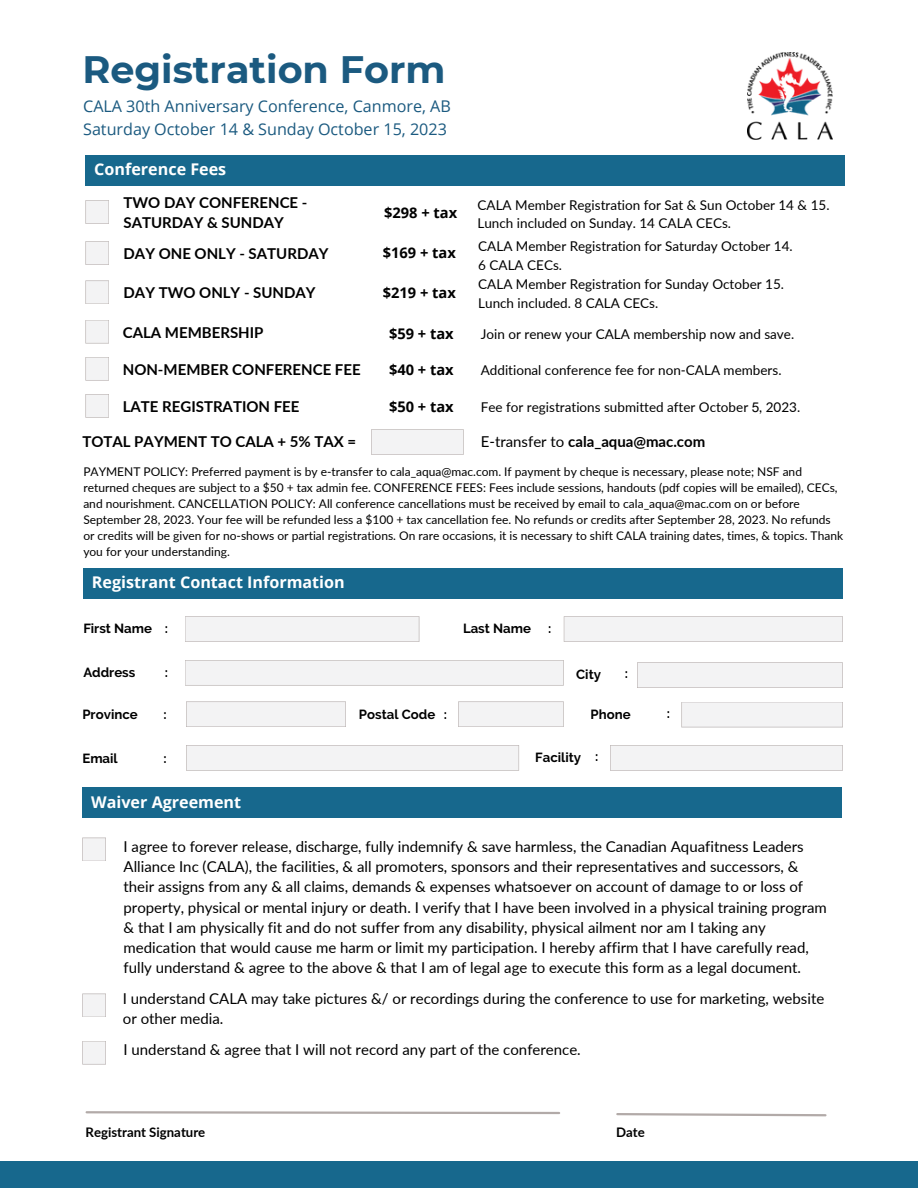
<style>
.page{position:relative;width:918px;height:1188px;background:#fff}
.page>*{position:absolute;margin:0;border:0;box-sizing:border-box;transform-origin:0 0}
.t1{font:700 38.1px "Montserrat";color:#1b5a80}
.t2{font:16.2px "Open Sans";color:#1b5a80}
.t3{font:700 16.2px "Open Sans";color:#fff}
.t4{font:15px/20.2px "Lato";color:#000}
.t5{font:700 15px/20.2px "Lato";color:#000}
.t6{font:700 14.7px "Open Sans";color:#000}
.t7{font:13.5px/19px "Lato";color:#000}
.t8{font:700 13.2px "Raleway";color:#000}
.t9{font:700 13.2px "Lato";color:#000}
.t10{font:12px/16px "Lato";color:#000}
.s1{font-family:"Arial"}
.s2{font-weight:400}
</style>
<div class="page">
<div style="left:0;top:1161px;width:918px;height:27px;background:#17688d"></div>
<div style="left:82px;top:787px;width:760px;height:30px;background:#17688d"></div>
<svg style="left:86px;top:200px;width:23px;height:24px"></svg>
<svg style="left:86px;top:241px;width:23px;height:24px"></svg>
<div style="left:83px;top:569px;width:760px;height:30px;background:#17688d"></div>
<svg style="left:86px;top:281px;width:23px;height:23px"></svg>
<svg style="left:86px;top:320px;width:23px;height:23px"></svg>
<svg style="left:185px;top:660px;width:379px;height:26px"></svg>
<svg style="left:637px;top:662px;width:206px;height:26px"></svg>
<div style="left:186px;top:702px;width:160px;height:25px;background:#f3f3f4"></div>
<div style="left:458px;top:702px;width:106px;height:25px;background:#f3f3f4"></div>
<svg style="left:564px;top:616px;width:279px;height:26px"></svg>
<svg style="left:185px;top:616px;width:234px;height:26px"></svg>
<svg style="left:85px;top:1111px;width:475px;height:4px"></svg>
<img style="left:747px;top:53px;width:86px;height:86px">
<svg style="left:86px;top:357px;width:23px;height:24px"></svg>
<svg style="left:681px;top:702px;width:162px;height:25px"></svg>
<svg style="left:186px;top:745px;width:333px;height:26px"></svg>
<svg style="left:610px;top:745px;width:233px;height:26px"></svg>
<svg style="left:82px;top:838px;width:24px;height:23px"></svg>
<svg style="left:82px;top:994px;width:24px;height:23px"></svg>
<svg style="left:82px;top:1041px;width:24px;height:23px"></svg>
<svg style="left:616px;top:1113px;width:211px;height:4px"></svg>
<svg style="left:86px;top:394px;width:23px;height:24px"></svg>
<svg style="left:371px;top:429px;width:93px;height:26px"></svg>
<div style="left:86px;top:156px;width:759px;height:30px;background:#17688d"></div>
<p class="t1" style="left:82px;top:46px;width:365px">Registration Form</p>
<p class="t2" style="left:83px;top:95px;width:369px">CALA 30th Anniversary Conference, Canmore, AB</p>
<p class="t2" style="left:83px;top:117px;width:365px">Saturday October 14 &amp; Sunday October 15, 2023</p>
<p class="t3" style="left:94px;top:158px;width:134px">Conference Fees</p>
<p class="t5" style="left:124px;top:192px;width:185px">TWO DAY CONFERENCE -<br>SATURDAY &amp; SUNDAY</p>
<p class="t5" style="left:124px;top:243px;width:206px">DAY ONE ONLY - SATURDAY</p>
<p class="t5" style="left:124px;top:282px;width:194px">DAY TWO ONLY - SUNDAY</p>
<p class="t5" style="left:123px;top:322px;width:142px">CALA MEMBERSHIP</p>
<p class="t5" style="left:123px;top:359px;width:239px">NON-MEMBER CONFERENCE FEE</p>
<p class="t6" style="left:384px;top:202px;width:75px">$298 + tax</p>
<p class="t6" style="left:383px;top:243px;width:75px">$169 + tax</p>
<p class="t6" style="left:383px;top:282px;width:75px">$219 + tax</p>
<p class="t6" style="left:389px;top:323px;width:66px">$59 + tax</p>
<p class="t6" style="left:389px;top:359px;width:66px">$40 + tax</p>
<p class="t5" style="left:123px;top:396px;width:178px">LATE REGISTRATION FEE</p>
<p class="t6" style="left:389px;top:396px;width:66px">$50 + tax</p>
<p class="t5" style="left:82px;top:431px;width:275px">TOTAL PAYMENT TO CALA + 5% TAX =</p>
<p class="t7" style="left:478px;top:195px;width:353px;line-height:18px">CALA Member Registration for Sat &amp; Sun October 14 &amp; 15.<br>Lunch included on Sunday. 14 CALA CECs.</p>
<p class="t7" style="left:478px;top:236px;width:316px">CALA Member Registration for Saturday October 14.<br>6 CALA CECs.<br>CALA Member Registration for Sunday October 15.<br>Lunch included. 8 CALA CECs.</p>
<p class="t7" style="left:481px;top:324px;width:315px">Join or renew your CALA membership now and save.</p>
<p class="t7" style="left:481px;top:360px;width:302px">Additional conference fee for non-CALA members.</p>
<p class="t7" style="left:481px;top:397px;width:321px">Fee for registrations submitted after October <span class="s1">5</span>, 2023.</p>
<p class="t5" style="left:481px;top:431px;width:226px"><span class="s2">E-transfer to</span> cala_aqua@mac.com</p>
<p class="t10" style="left:83px;top:463px;width:761px">PAYMENT POLICY: Preferred payment is by e-transfer to cala_aqua@mac.com. If payment by cheque is necessary, please note; NSF and returned cheques are subject to a $50 + tax admin fee. CONFERENCE FEES: Fees include sessions, handouts (pdf copies will be emailed), CECs, and nourishment. CANCELLATION POLICY: All conference cancellations must be received by email to cala_aqua@mac.com on or before September 28, 2023. Your fee will be refunded less a $100 + tax cancellation fee. No refunds or credits after September 28, 2023. No refunds or credits will be given for no-shows or partial registrations. On rare occasions, it is necessary to shift CALA training dates, times, &amp; topics. Thank you for your understanding.</p>
<p class="t3" style="left:92px;top:571px;width:254px">Registrant Contact Information</p>
<p class="t8" style="left:83px;top:621px;width:70px">First Name</p>
<p class="t8" style="left:83px;top:664px;width:54px">Address</p>
<p class="t8" style="left:576px;top:667px;width:26px">City</p>
<p class="t8" style="left:82px;top:707px;width:57px">Province</p>
<p class="t8" style="left:463px;top:621px;width:69px">Last Name</p>
<p class="t8" style="left:548px;top:621px;width:5px">:</p>
<p class="t8" style="left:165px;top:621px;width:5px">:</p>
<p class="t8" style="left:165px;top:664px;width:5px">:</p>
<p class="t8" style="left:625px;top:666px;width:5px">:</p>
<p class="t8" style="left:164px;top:707px;width:5px">:</p>
<p class="t8" style="left:591px;top:706px;width:42px">Phone</p>
<p class="t8" style="left:359px;top:707px;width:78px">Postal Code</p>
<p class="t8" style="left:444px;top:706px;width:5px">:</p>
<p class="t8" style="left:82px;top:750px;width:37px">Email</p>
<p class="t8" style="left:164px;top:750px;width:5px">:</p>
<p class="t8" style="left:535px;top:750px;width:47px">Facility</p>
<p class="t8" style="left:595px;top:749px;width:5px">:</p>
<p class="t3" style="left:91px;top:791px;width:152px">Waiver Agreement</p>
<p class="t8" style="left:667px;top:705px;width:5px">:</p>
<p class="t4" style="left:124px;top:836px;width:705px">I agree to forever release, discharge, fully indemnify &amp; save harmless, the Canadian Aquafitness Leaders Alliance Inc (CALA), the facilities, &amp; all promoters, sponsors and their representatives and successors, &amp; their assigns from any &amp; all claims, demands &amp; expenses whatsoever on account of damage to or loss of property, physical or mental injury or death. I verify that I have been involved in a physical training program &amp; that I am physically fit and do not suffer from any disability, physical ailment nor am I taking any medication that would cause me harm or limit my participation. I hereby affirm that I have carefully read, fully understand &amp; agree to the above &amp; that I am of legal age to execute this form as a legal document.</p>
<p class="t4" style="left:123px;top:988px;width:703px">I understand CALA may take pictures &amp;/ or recordings during the conference to use for marketing, website or other media.</p>
<p class="t4" style="left:124px;top:1039px;width:459px">I understand &amp; agree that I will not record any part of the conference.</p>
<p class="t9" style="left:86px;top:1124px;width:121px">Registrant Signature</p>
<p class="t9" style="left:616px;top:1124px;width:30px">Date</p>
</div>
